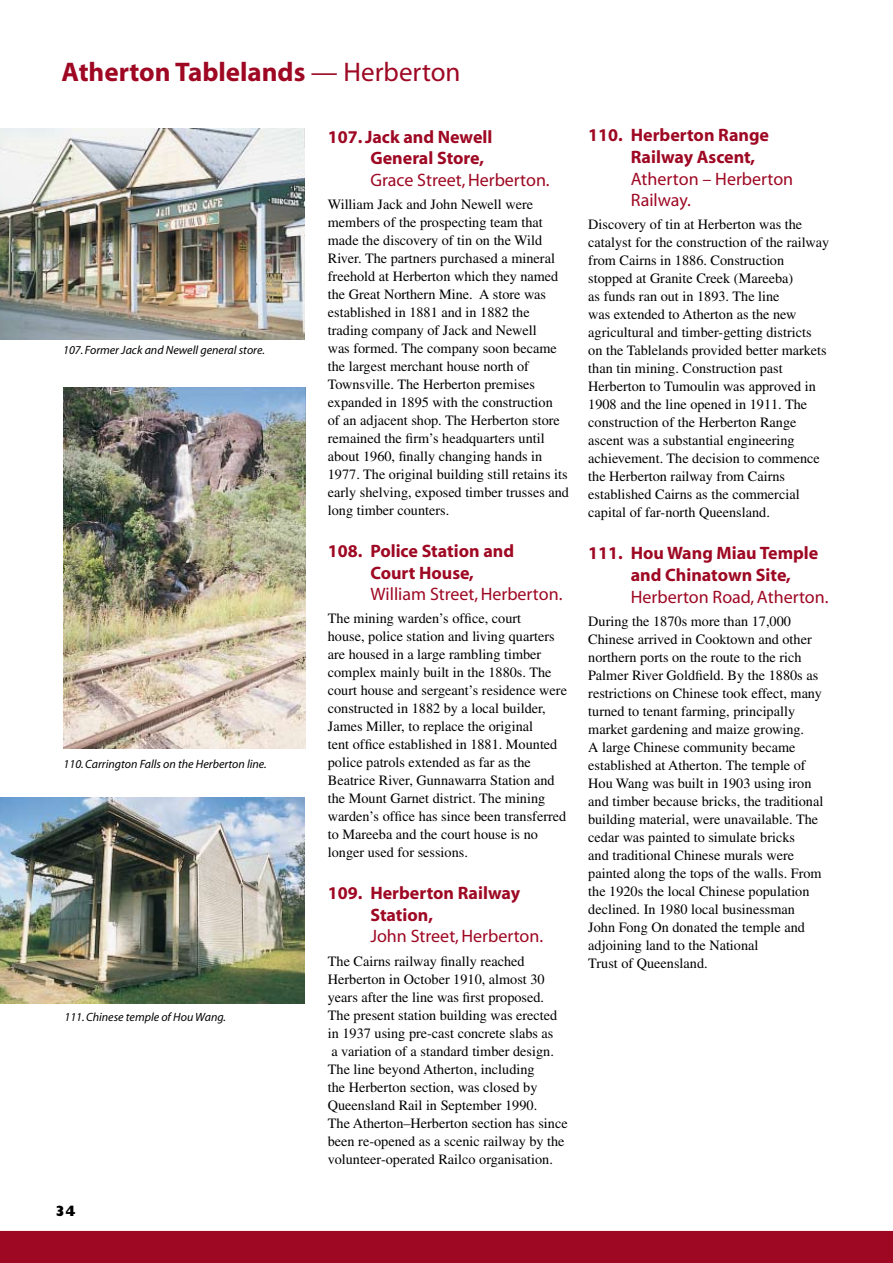
<style>
.page{position:relative;width:893px;height:1263px;background:#fff}
.page>*{position:absolute;margin:0;border:0;box-sizing:border-box;transform-origin:0 0}
.t1{font:700 27px "Myriad";color:#9e0823}
.t2{font:700 18px/21.6px "Myriad";color:#9e0823}
.t3{font:18px/21.6px "Myriad";color:#9e0823}
.t4{font:800 15px "Gill Sans";color:#000}
.t5{font:14.25px/18px "Times";color:#000}
.t6{font:italic 12px "Myriad";color:#000}
.s1{font-weight:400}
</style>
<div class="page">
<div style="left:0;top:1231px;width:893px;height:32px;background:#9e0823"></div>
<img style="left:0;top:128px;width:305px;height:211px">
<img style="left:64px;top:387px;width:241px;height:361px">
<img style="left:0;top:797px;width:304px;height:206px">
<h1 class="t1" style="left:62px;top:58px;width:401px">Atherton Tablelands <span class="s1">— Herberton</span></h1>
<p class="t6" style="left:63px;top:344px;width:203px">107. Former Jack and Newell general store.</p>
<p class="t6" style="left:64px;top:758px;width:205px">110. Carrington Falls on the Herberton line.</p>
<p class="t6" style="left:64px;top:1011px;width:163px">111. Chinese temple of Hou Wang.</p>
<p class="t4" style="left:55px;top:1202px;width:11px">34</p>
<p class="t2" style="left:370px;top:126px;width:124px;text-indent:-43px">107. Jack and Newell<br>General Store,</p>
<p class="t3" style="left:370px;top:170px;width:181px">Grace Street, Herberton.</p>
<p class="t5" style="left:328px;top:195px;width:243px">William Jack and John Newell were members of the prospecting team that made the discovery of tin on the Wild River. The partners purchased a mineral freehold at Herberton which they named the Great Northern Mine. A store was established in 1881 and in 1882 the trading company of Jack and Newell<br>was formed. The company soon became the largest merchant house north of Townsville. The Herberton premises expanded in 1895 with the construction<br>of an adjacent shop. The Herberton store remained the firm’s headquarters until about 1960, finally changing hands in 1977. The original building still retains its early shelving, exposed timber trusses and long timber counters.</p>
<p class="t2" style="left:328px;top:541px;width:188px;text-align:center">108. Police Station and<br>Court House,</p>
<p class="t3" style="left:370px;top:584px;width:194px">William Street, Herberton.</p>
<p class="t5" style="left:328px;top:609px;width:241px">The mining warden’s office, court<br>house, police station and living quarters are housed in a large rambling timber complex mainly built in the 1880s. The court house and sergeant’s residence were constructed in 1882 by a local builder, James Miller, to replace the original<br>tent office established in 1881. Mounted police patrols extended as far as the Beatrice River, Gunnawarra Station and the Mount Garnet district. The mining warden’s office has since been transferred to Mareeba and the court house is no longer used for sessions.</p>
<p class="t2" style="left:370px;top:883px;width:151px;text-indent:-43px">109. Herberton Railway<br>Station,</p>
<p class="t3" style="left:370px;top:926px;width:174px">John Street, Herberton.</p>
<p class="t5" style="left:328px;top:952px;width:241px">The Cairns railway finally reached Herberton in October 1910, almost 30 years after the line was first proposed.<br>The present station building was erected in 1937 using pre-cast concrete slabs as<br>a variation of a standard timber design.<br>The line beyond Atherton, including<br>the Herberton section, was closed by Queensland Rail in September 1990.<br>The Atherton–Herberton section has since been re-opened as a scenic railway by the volunteer-operated Railco organisation.</p>
<p class="t2" style="left:631px;top:125px;width:140px;text-indent:-43px">110. Herberton Range<br>Railway Ascent,</p>
<p class="t3" style="left:631px;top:169px;width:164px">Atherton – Herberton<br>Railway.</p>
<p class="t5" style="left:588px;top:216px;width:242px">Discovery of tin at Herberton was the catalyst for the construction of the railway from Cairns in 1886. Construction stopped at Granite Creek (Mareeba)<br>as funds ran out in 1893. The line<br>was extended to Atherton as the new agricultural and timber-getting districts on the Tablelands provided better markets than tin mining. Construction past Herberton to Tumoulin was approved in 1908 and the line opened in 1911. The construction of the Herberton Range ascent was a substantial engineering achievement. The decision to commence the Herberton railway from Cairns established Cairns as the commercial capital of far-north Queensland.</p>
<p class="t2" style="left:631px;top:543px;width:189px;text-indent:-43px">111. Hou Wang Miau Temple and Chinatown Site,</p>
<p class="t3" style="left:631px;top:587px;width:199px">Herberton Road, Atherton.</p>
<p class="t5" style="left:588px;top:612px;width:237px">During the 1870s more than 17,000<br>Chinese arrived in Cooktown and other northern ports on the route to the rich Palmer River Goldfield. By the 1880s as restrictions on Chinese took effect, many turned to tenant farming, principally market gardening and maize growing.<br>A large Chinese community became established at Atherton. The temple of Hou Wang was built in 1903 using iron and timber because bricks, the traditional building material, were unavailable. The cedar was painted to simulate bricks<br>and traditional Chinese murals were painted along the tops of the walls. From the 1920s the local Chinese population declined. In 1980 local businessman John Fong On donated the temple and adjoining land to the National<br>Trust of Queensland.</p>
</div>
